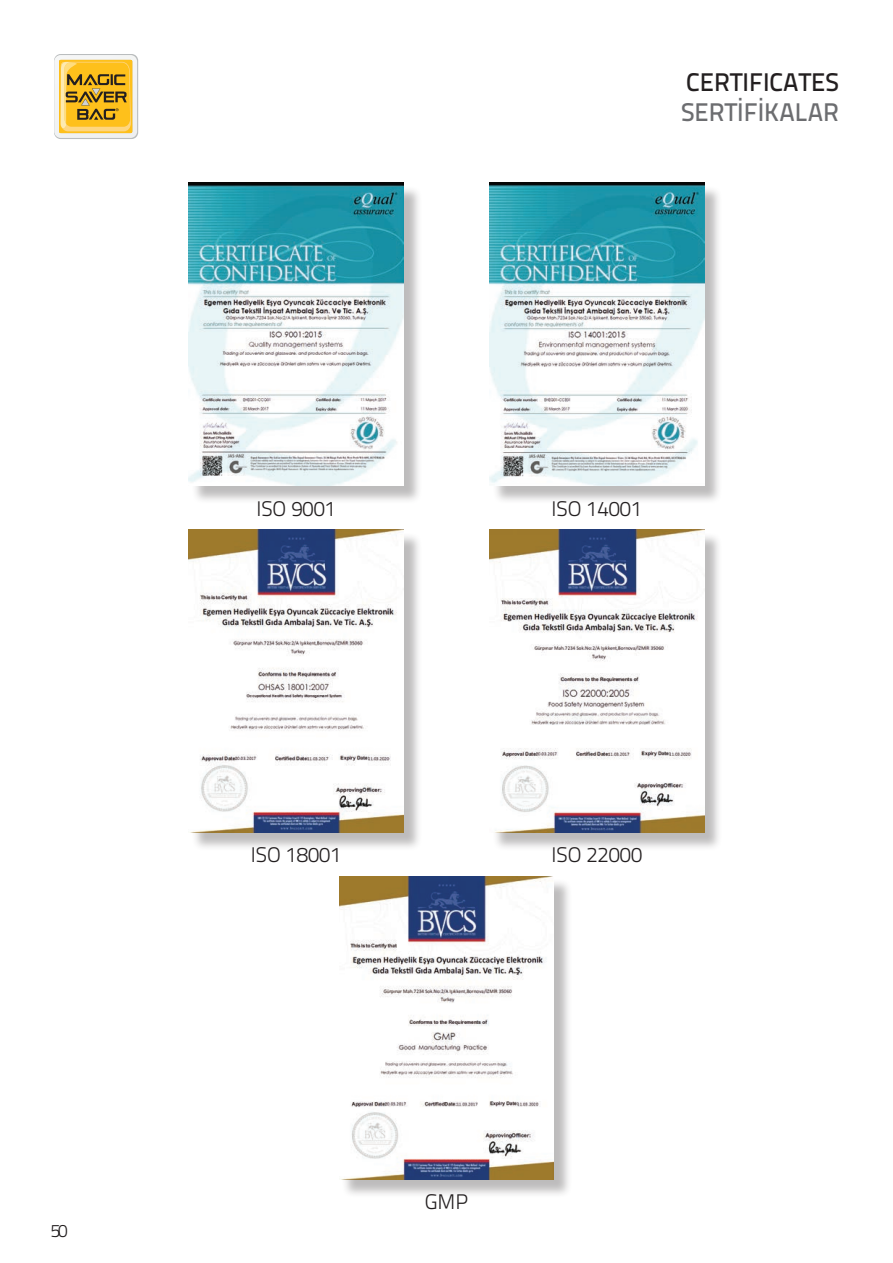
<style>
.page{position:relative;width:893px;height:1263px;background:#fff}
.page>*{position:absolute;margin:0;border:0;box-sizing:border-box;transform-origin:0 0}
.t1{font:25.5px "Titillium Text 25 L 600 wt";color:#231f20}
.t2{font:25.5px "Titillium Text 25 L 600 wt";color:#6c6d70}
.t3{font:21px "Titillium Text 25 L 250 wt";color:#231f20}
.t4{font:18px "Titillium Text 25 L 250 wt";color:#231f20}
</style>
<div class="page">
<div style="left:191px;top:185px;width:231px;height:319px;background:#231f20;opacity:.3"></div>
<img style="left:189px;top:183px;width:214px;height:303px">
<div style="left:191px;top:532px;width:231px;height:319px;background:#231f20;opacity:.3"></div>
<img style="left:189px;top:530px;width:214px;height:303px">
<div style="left:492px;top:185px;width:231px;height:320px;background:#231f20;opacity:.3"></div>
<img style="left:489px;top:183px;width:215px;height:303px">
<div style="left:492px;top:532px;width:231px;height:319px;background:#231f20;opacity:.3"></div>
<img style="left:489px;top:530px;width:215px;height:303px">
<div style="left:341px;top:878px;width:232px;height:320px;background:#231f20;opacity:.3"></div>
<img style="left:339px;top:876px;width:215px;height:303px">
<div style="left:54px;top:54px;width:84px;height:85px;background:#babdbe;border-radius:7px"></div>
<svg style="left:54px;top:55px;width:83px;height:83px;background:#deb959"></svg>
<p class="t4" style="left:51px;top:1218px;width:19px">50</p>
<p class="t1" style="left:686px;top:62px;width:154px">CERTIFICATES</p>
<p class="t2" style="left:681px;top:93px;width:159px">SERTİFİKALAR</p>
<p class="t3" style="left:256px;top:493px;width:81px">ISO 9001</p>
<p class="t3" style="left:251px;top:839px;width:92px">ISO 18001</p>
<p class="t3" style="left:551px;top:493px;width:92px">ISO 14001</p>
<p class="t3" style="left:551px;top:839px;width:92px">ISO 22000</p>
<p class="t3" style="left:425px;top:1186px;width:45px">GMP</p>
</div>
